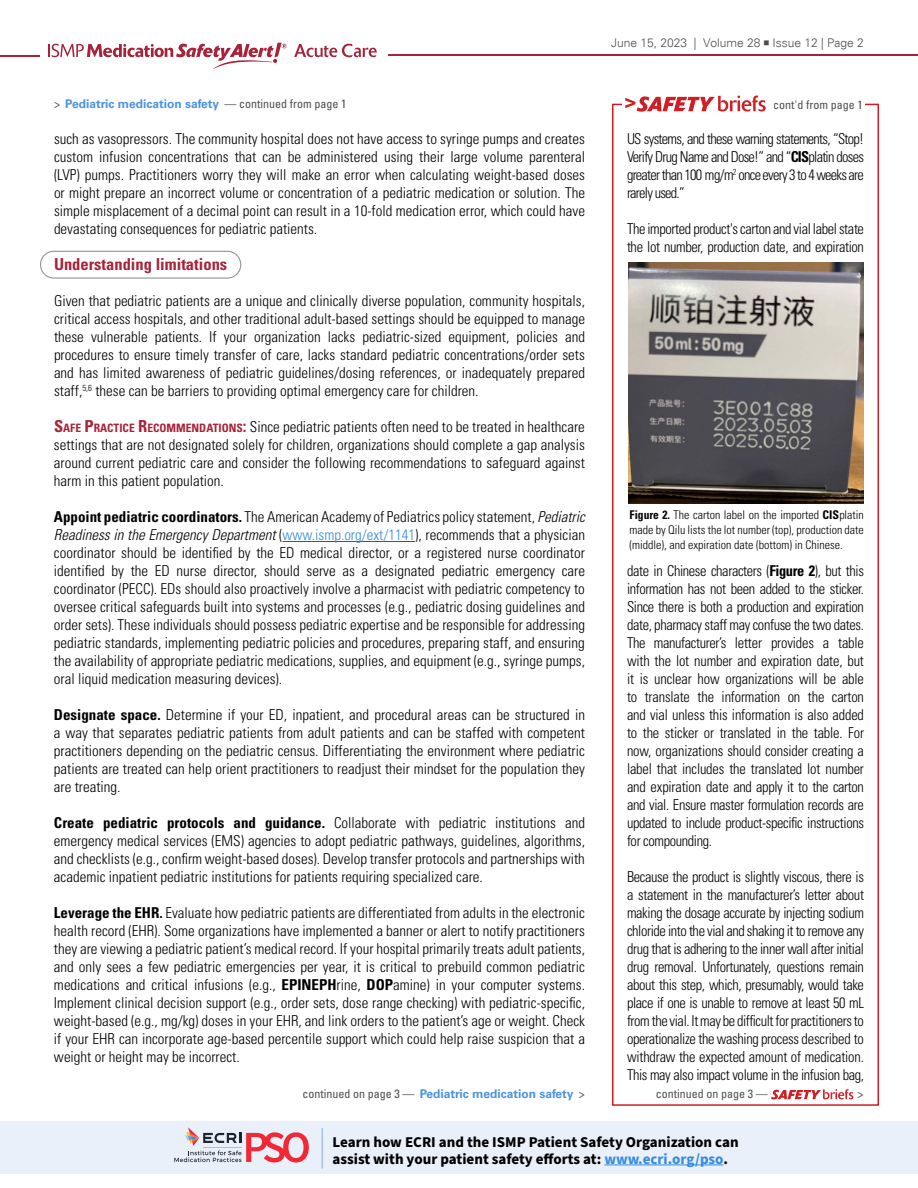
<style>
.page{position:relative;width:918px;height:1188px;background:#fff}
.page>*{position:absolute;margin:0;border:0;box-sizing:border-box;transform-origin:0 0}
.t1{font:700 condensed 16.5px "Univers LT Std";color:#a7233a}
.t2{font:300 condensed 15px/18px "Univers LT Std";color:#000;text-align:justify}
.t3{font:300 condensed 15px/18px "Univers LT Std";color:#000;text-align:justify;scale:.96 1}
.t4{font:700 15px/16.5px "Source Sans Pro";color:#000}
.t5{font:300 condensed 15px/18px "Univers LT Std";letter-spacing:-.025em;color:#000;scale:.96 1}
.t6{font:300 condensed 12px/15px "Univers LT Std";color:#000;text-align:justify}
.t7{font:700 12px "Univers LT Std";color:#4b93df}
.t8{font:300 12px "Univers";color:#4d4d4f}
.t9{font:condensed 12px "Univers LT Std";color:#4d4d4f}
.s1{font-weight:400;font-stretch:condensed;color:#4d4d4f}
.s2{font-weight:700;font-size:16.5px;color:#a7233a}
.s3{font-weight:700;font-size:11.55px;color:#a7233a}
.s4{font-weight:700}
.s5{font-style:italic}
.s6{color:#368ddd}
.s7{font-family:"Minion Pro";font-weight:400;font-size:16.5px}
</style>
<div class="page">
<hr style="left:388px;top:55px;width:530px;height:1px;background:#a7233a">
<hr style="left:0;top:55px;width:40px;height:2px;background:#a7233a">
<svg style="left:294px;top:44px;width:83px;height:13px"></svg>
<svg style="left:49px;top:43px;width:238px;height:26px"></svg>
<div style="left:612px;top:104px;width:267px;height:1002px;border:2px solid #cf1f25"></div>
<div style="left:0;top:1121px;width:918px;height:53px;background:#eaf0fa"></div>
<hr style="left:604px;top:1165px;width:120px;height:1px;background:#368ddd">
<svg style="left:174px;top:1127px;width:135px;height:36px"></svg>
<hr style="left:322px;top:1128px;width:1px;height:41px;background:#83ace5">
<div style="left:764px;top:99px;width:101px;height:10px;background:#fff"></div>
<div style="left:622px;top:93px;width:151px;height:22px;background:#fff"></div>
<svg style="left:625px;top:96px;width:141px;height:16px"></svg>
<div style="left:40px;top:251px;width:201px;height:28px;border:1px solid #939598;border-radius:13px"></div>
<hr style="left:283px;top:541px;width:132px;height:1px;background:#0563c1">
<svg style="left:771px;top:1089px;width:82px;height:10px"></svg>
<img style="left:629px;top:263px;width:235px;height:241px">
<p class="t7" style="left:54px;top:97px;width:294px"><span class="s1">&gt;</span> Pediatric medication safety <span class="s1">— continued from page 1</span></p>
<p class="t2" style="left:54px;top:130px;width:533px">such as vasopressors. The community hospital does not have access to syringe pumps and creates custom infusion concentrations that can be administered using their large volume parenteral (LVP) pumps. Practitioners worry they will make an error when calculating weight-based doses or might prepare an incorrect volume or concentration of a pediatric medication or solution. The simple misplacement of a decimal point can result in a 10-fold medication error, which could have devastating consequences for pediatric patients.</p>
<p class="t1" style="left:54px;top:254px;width:175px">Understanding limitations</p>
<p class="t2" style="left:54px;top:292px;width:533px">Given that pediatric patients are a unique and clinically diverse population, community hospitals, critical access hospitals, and other traditional adult-based settings should be equipped to manage these vulnerable patients. If your organization lacks pediatric-sized equipment, policies and procedures to ensure timely transfer of care, lacks standard pediatric concentrations/order sets and has limited awareness of pediatric guidelines/dosing references, or inadequately prepared staff,<sup>5,6</sup> these can be barriers to providing optimal emergency care for children.</p>
<p class="t2" style="left:54px;top:418px;width:533px"><span class="s2">S</span><span class="s3">AFE</span> <span class="s2">P</span><span class="s3">RACTICE</span> <span class="s2">R</span><span class="s3">ECOMMENDATIONS</span><span class="s2">:</span> Since pediatric patients often need to be treated in healthcare settings that are not designated solely for children, organizations should complete a gap analysis around current pediatric care and consider the following recommendations to safeguard against harm in this patient population.</p>
<p class="t2" style="left:54px;top:508px;width:533px"><span class="s4">Appoint pediatric coordinators.</span> The American Academy of Pediatrics policy statement, <span class="s5">Pediatric Readiness in the Emergency Department</span> (<span class="s6">www.ismp.org/ext/1141</span>), recommends that a physician coordinator should be identified by the ED medical director, or a registered nurse coordinator identified by the ED nurse director, should serve as a designated pediatric emergency care coordinator (PECC). EDs should also proactively involve a pharmacist with pediatric competency to oversee critical safeguards built into systems and processes (e.g., pediatric dosing guidelines and order sets). These individuals should possess pediatric expertise and be responsible for addressing pediatric standards, implementing pediatric policies and procedures, preparing staff, and ensuring the availability of appropriate pediatric medications, supplies, and equipment (e.g., syringe pumps, oral liquid medication measuring devices).</p>
<p class="t2" style="left:54px;top:706px;width:533px"><span class="s4">Designate space.</span> Determine if your ED, inpatient, and procedural areas can be structured in a way that separates pediatric patients from adult patients and can be staffed with competent practitioners depending on the pediatric census. Differentiating the environment where pediatric patients are treated can help orient practitioners to readjust their mindset for the population they are treating.</p>
<p class="t2" style="left:54px;top:814px;width:533px"><span class="s4">Create pediatric protocols and guidance.</span> Collaborate with pediatric institutions and emergency medical services (EMS) agencies to adopt pediatric pathways, guidelines, algorithms, and checklists (e.g., confirm weight-based doses). Develop transfer protocols and partnerships with academic inpatient pediatric institutions for patients requiring specialized care.</p>
<p class="t2" style="left:54px;top:904px;width:533px"><span class="s4">Leverage the EHR.</span> Evaluate how pediatric patients are differentiated from adults in the electronic health record (EHR). Some organizations have implemented a banner or alert to notify practitioners they are viewing a pediatric patient’s medical record. If your hospital primarily treats adult patients, and only sees a few pediatric emergencies per year, it is critical to prebuild common pediatric medications and critical infusions (e.g., <span class="s4">EPINEPH</span>rine, <span class="s4">DOP</span>amine) in your computer systems.<br>Implement clinical decision support (e.g., order sets, dose range checking) with pediatric-specific, weight-based (e.g., mg/kg) doses in your EHR, and link orders to the patient’s age or weight. Check if your EHR can incorporate age-based percentile support which could help raise suspicion that a weight or height may be incorrect.</p>
<p class="t8" style="left:611px;top:35px;width:254px">June 15, 2023 | Volume 28 <span class="s7">■</span> Issue 12 | Page 2</p>
<p class="t9" style="left:773px;top:98px;width:91px">cont'd from page 1</p>
<p class="t3" style="left:627px;top:130px;width:248px">US systems, and these warning statements, “Stop!<br>Verify Drug Name and Dose!” and “<span class="s4">CIS</span>platin doses greater than 100 mg/m<sup>2</sup> once every 3 to 4 weeks are rarely used.”</p>
<p class="t5" style="left:627px;top:220px;width:248px">The imported product's carton and vial label state the lot number, production date, and expiration</p>
<p class="t6" style="left:630px;top:508px;width:236px"><span class="s4">Figure 2.</span> The carton label on the imported <span class="s4">CIS</span>platin made by Qilu lists the lot number (top), production date (middle), and expiration date (bottom) in Chinese.</p>
<p class="t3" style="left:627px;top:562px;width:248px">date in Chinese characters (<span class="s4">Figure 2</span>), but this information has not been added to the sticker.<br>Since there is both a production and expiration date, pharmacy staff may confuse the two dates.<br>The manufacturer’s letter provides a table with the lot number and expiration date, but it is unclear how organizations will be able to translate the information on the carton and vial unless this information is also added to the sticker or translated in the table. For now, organizations should consider creating a label that includes the translated lot number and expiration date and apply it to the carton and vial. Ensure master formulation records are updated to include product-specific instructions for compounding.</p>
<p class="t3" style="left:627px;top:868px;width:248px">Because the product is slightly viscous, there is a statement in the manufacturer’s letter about making the dosage accurate by injecting sodium chloride into the vial and shaking it to remove any drug that is adhering to the inner wall after initial drug removal. Unfortunately, questions remain about this step, which, presumably, would take place if one is unable to remove at least 50 mL from the vial. It may be difficult for practitioners to operationalize the washing process described to withdraw the expected amount of medication.<br>This may also impact volume in the infusion bag,</p>
<p class="t7" style="left:302px;top:1087px;width:284px"><span class="s1">continued on page 3 —</span> Pediatric medication safety <span class="s1">&gt;</span></p>
<p class="t4" style="left:333px;top:1134px;width:408px">Learn how ECRI and the ISMP Patient Safety Organization can assist with your patient safety efforts at: <span class="s6">www.ecri.org/pso</span>.</p>
<p class="t9" style="left:656px;top:1086px;width:113px">continued on page 3 —</p>
<p class="t9" style="left:857px;top:1086px;width:7px">&gt;</p>
</div>
